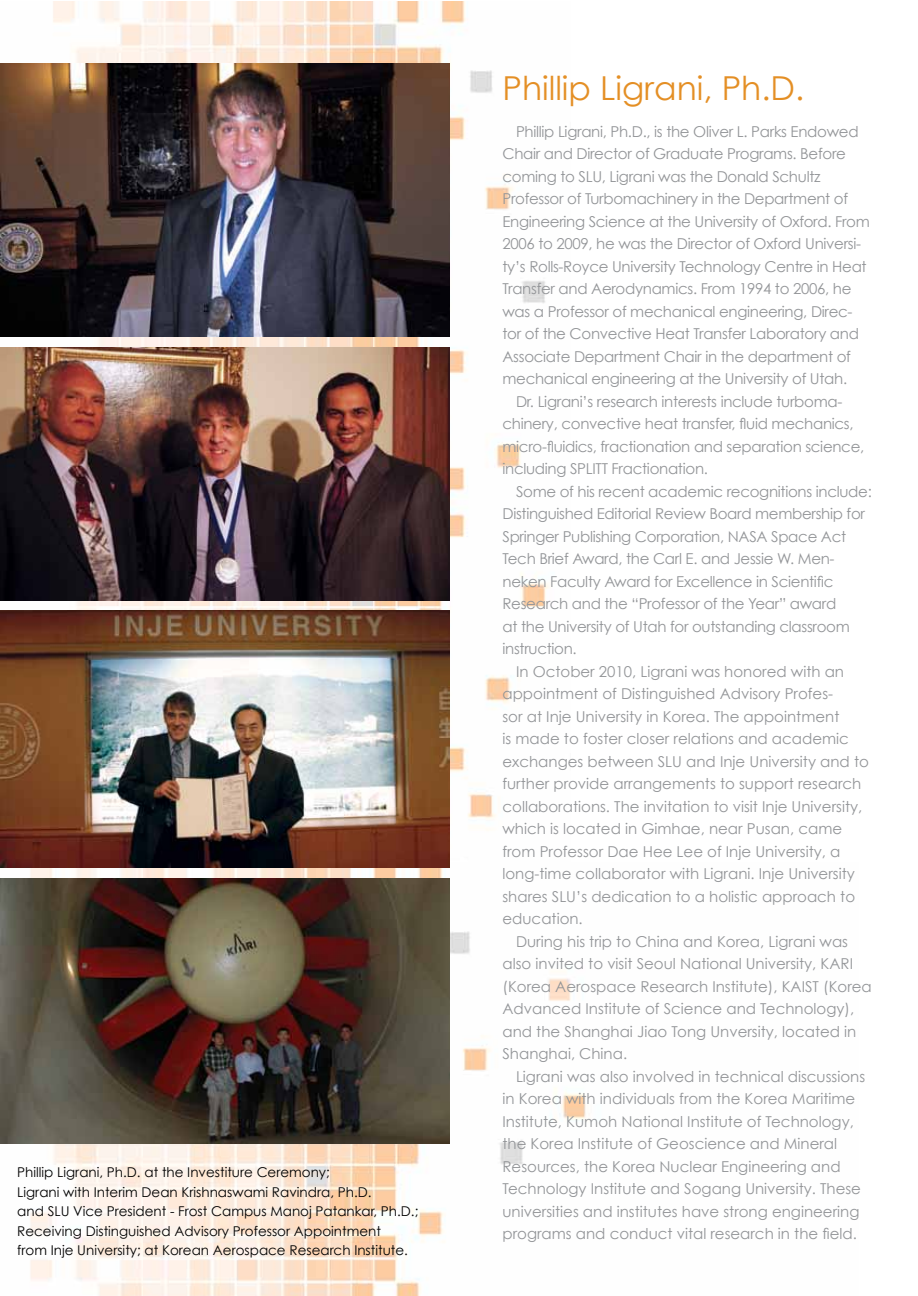
<style>
.page{position:relative;width:918px;height:1296px;background:#fff}
.page>*{position:absolute;margin:0;border:0;box-sizing:border-box;transform-origin:0 0}
.t1{font:33px "Century Gothic";color:#e48f25}
.t2{font:15px "Century Gothic";letter-spacing:-.005em;color:#939598}
.t3{font:13.5px/19.5px "Century Gothic";color:#000}
</style>
<div class="page">
<img style="left:0;top:2px;width:549px;height:861px">
<img style="left:0;top:863px;width:586px;height:433px">
<img style="left:0;top:63px;width:449px;height:274px">
<img style="left:0;top:348px;width:449px;height:252px">
<img style="left:0;top:610px;width:449px;height:257px">
<img style="left:0;top:878px;width:450px;height:266px">
<p class="t3" style="left:17px;top:1162px;width:403px">Phillip Ligrani, Ph.D. at the Investiture Ceremony;<br>Ligrani with Interim Dean Krishnaswami Ravindra, Ph.D.<br>and SLU Vice President - Frost Campus Manoj Patankar, Ph.D.; Receiving Distinguished Advisory Professor Appointment<br>from Inje University; at Korean Aerospace Research Institute.</p>
<h1 class="t1" style="left:502px;top:68px;width:303px">Phillip Ligrani, Ph.D.</h1>
<p class="t2" style="left:516px;top:122px;width:344px">Phillip Ligrani, Ph.D., is the Oliver L. Parks Endowed</p>
<p class="t2" style="left:502px;top:144px;width:345px">Chair and Director of Graduate Programs. Before</p>
<p class="t2" style="left:502px;top:167px;width:320px">coming to SLU, Ligrani was the Donald Schultz</p>
<p class="t2" style="left:502px;top:189px;width:347px">Professor of Turbomachinery in the Department of</p>
<p class="t2" style="left:502px;top:212px;width:369px">Engineering Science at the University of Oxford. From</p>
<p class="t2" style="left:502px;top:234px;width:360px">2006 to 2009, he was the Director of Oxford Universi-</p>
<p class="t2" style="left:502px;top:257px;width:366px">ty’s Rolls-Royce University Technology Centre in Heat</p>
<p class="t2" style="left:502px;top:279px;width:350px">Transfer and Aerodynamics. From 1994 to 2006, he</p>
<p class="t2" style="left:502px;top:302px;width:352px">was a Professor of mechanical engineering, Direc-</p>
<p class="t2" style="left:502px;top:324px;width:358px">tor of the Convective Heat Transfer Laboratory and</p>
<p class="t2" style="left:502px;top:347px;width:350px">Associate Department Chair in the department of</p>
<p class="t2" style="left:502px;top:369px;width:346px">mechanical engineering at the University of Utah.</p>
<p class="t2" style="left:516px;top:392px;width:328px">Dr. Ligrani’s research interests include turboma-</p>
<p class="t2" style="left:502px;top:414px;width:353px">chinery, convective heat transfer, fluid mechanics,</p>
<p class="t2" style="left:502px;top:437px;width:363px">micro-fluidics, fractionation and separation science,</p>
<p class="t2" style="left:502px;top:459px;width:207px">including SPLITT Fractionation.</p>
<p class="t2" style="left:516px;top:482px;width:357px">Some of his recent academic recognitions include:</p>
<p class="t2" style="left:502px;top:504px;width:364px">Distinguished Editorial Review Board membership for</p>
<p class="t2" style="left:502px;top:527px;width:345px">Springer Publishing Corporation, NASA Space Act</p>
<p class="t2" style="left:502px;top:549px;width:334px">Tech Brief Award, the Carl E. and Jessie W. Men-</p>
<p class="t2" style="left:502px;top:572px;width:332px">neken Faculty Award for Excellence in Scientific</p>
<p class="t2" style="left:502px;top:594px;width:335px">Research and the “Professor of the Year” award</p>
<p class="t2" style="left:502px;top:617px;width:349px">at the University of Utah for outstanding classroom</p>
<p class="t2" style="left:502px;top:639px;width:76px">instruction.</p>
<p class="t2" style="left:516px;top:662px;width:330px">In October 2010, Ligrani was honored with an</p>
<p class="t2" style="left:502px;top:684px;width:332px">appointment of Distinguished Advisory Profes-</p>
<p class="t2" style="left:502px;top:707px;width:338px">sor at Inje University in Korea. The appointment</p>
<p class="t2" style="left:502px;top:729px;width:348px">is made to foster closer relations and academic</p>
<p class="t2" style="left:502px;top:752px;width:368px">exchanges between SLU and Inje University and to</p>
<p class="t2" style="left:502px;top:774px;width:360px">further provide arrangements to support research</p>
<p class="t2" style="left:502px;top:797px;width:361px">collaborations. The invitation to visit Inje University,</p>
<p class="t2" style="left:502px;top:819px;width:341px">which is located in Gimhae, near Pusan, came</p>
<p class="t2" style="left:502px;top:842px;width:339px">from Professor Dae Hee Lee of Inje University, a</p>
<p class="t2" style="left:502px;top:864px;width:354px">long-time collaborator with Ligrani. Inje University</p>
<p class="t2" style="left:502px;top:887px;width:354px">shares SLU’s dedication to a holistic approach to</p>
<p class="t2" style="left:502px;top:909px;width:82px">education.</p>
<p class="t2" style="left:516px;top:932px;width:334px">During his trip to China and Korea, Ligrani was</p>
<p class="t2" style="left:502px;top:954px;width:352px">also invited to visit Seoul National University, KARI</p>
<p class="t2" style="left:502px;top:977px;width:371px">(Korea Aerospace Research Institute), KAIST (Korea</p>
<p class="t2" style="left:502px;top:999px;width:353px">Advanced Institute of Science and Technology),</p>
<p class="t2" style="left:502px;top:1022px;width:355px">and the Shanghai Jiao Tong Unversity, located in</p>
<p class="t2" style="left:502px;top:1044px;width:126px">Shanghai, China.</p>
<p class="t2" style="left:516px;top:1067px;width:351px">Ligrani was also involved in technical discussions</p>
<p class="t2" style="left:502px;top:1089px;width:354px">in Korea with individuals from the Korea Maritime</p>
<p class="t2" style="left:502px;top:1112px;width:353px">Institute, Kumoh National Institute of Technology,</p>
<p class="t2" style="left:502px;top:1134px;width:336px">the Korea Institute of Geoscience and Mineral</p>
<p class="t2" style="left:502px;top:1157px;width:340px">Resources, the Korea Nuclear Engineering and</p>
<p class="t2" style="left:502px;top:1179px;width:360px">Technology Institute and Sogang University. These</p>
<p class="t2" style="left:502px;top:1202px;width:358px">universities and institutes have strong engineering</p>
<p class="t2" style="left:502px;top:1224px;width:356px">programs and conduct vital research in the field.</p>
</div>
